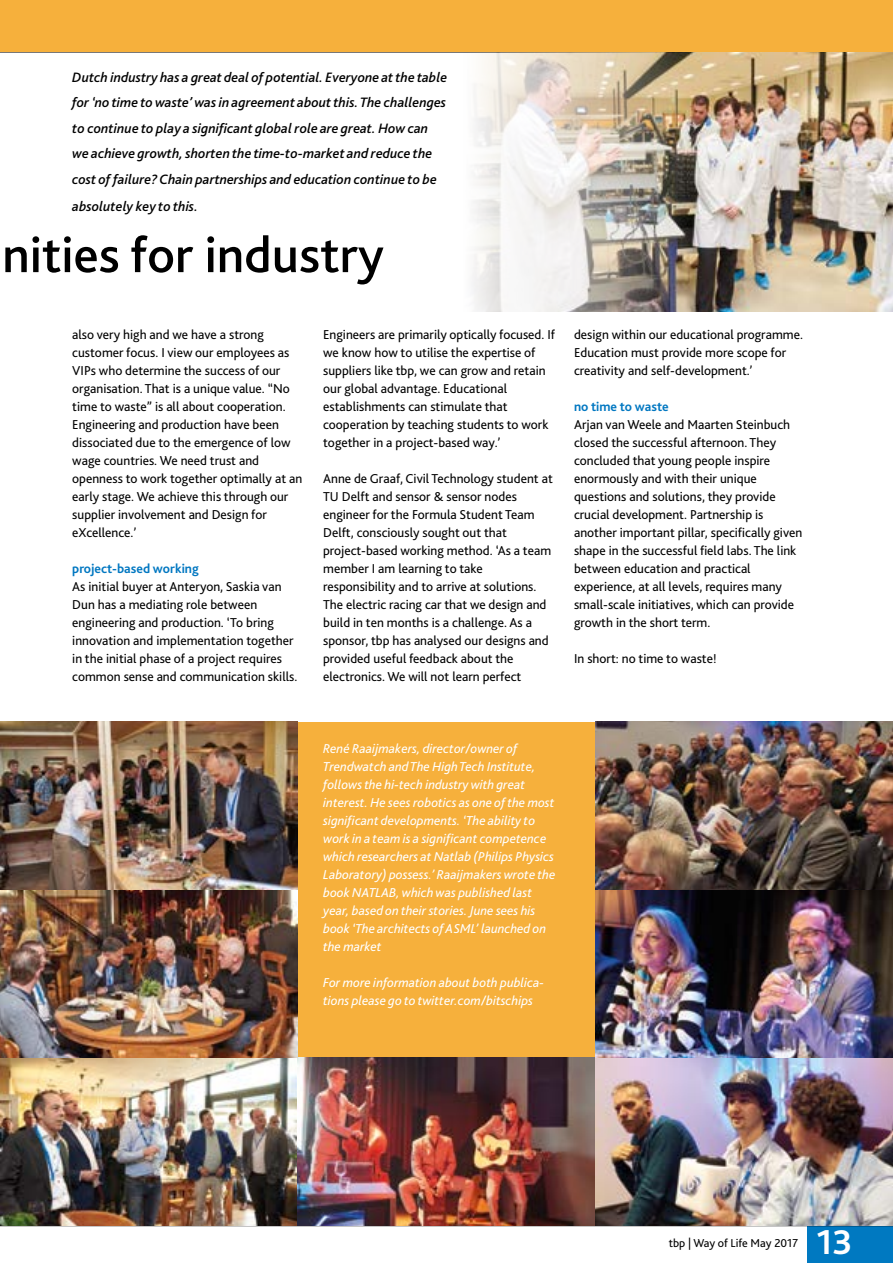
<style>
.page{position:relative;width:893px;height:1263px;background:#fff}
.page>*{position:absolute;margin:0;border:0;box-sizing:border-box;transform-origin:0 0}
.t1{font:500 52.05px "Bliss 2";color:#000}
.t2{font:700 36px "Bliss 2";color:#fff}
.t3{font:italic 500 14.25px/25.5px "Bliss 2";color:#000}
.t4{font:13.5px/18px "Bliss 2";color:#000}
.t5{font:italic 13.5px/18px "Bliss 2";color:#fff}
.t6{font:700 13.5px "Bliss 2";color:#0077c1}
.t7{font:12px "Bliss 2";color:#000}
</style>
<div class="page">
<div style="left:177px;top:723px;width:463px;height:336px;background:#f6b03c"></div>
<div style="left:808px;top:1225px;width:85px;height:38px;background:#0079c1"></div>
<hr style="left:0;top:1225px;width:893px;height:1px;background:#000">
<hr style="left:0;top:51px;width:893px;height:2px;background:#000">
<div style="left:0;top:0;width:893px;height:51px;background:#f6b03c"></div>
<img style="left:1px;top:1057px;width:297px;height:168px">
<img style="left:298px;top:1057px;width:297px;height:168px">
<img style="left:595px;top:1057px;width:298px;height:168px">
<img style="left:1px;top:890px;width:297px;height:167px">
<img style="left:595px;top:890px;width:298px;height:167px">
<img style="left:0;top:722px;width:298px;height:168px">
<img style="left:595px;top:722px;width:298px;height:168px">
<img style="left:0;top:890px;width:1px;height:335px">
<img style="left:472px;top:53px;width:421px;height:259px">
<p class="t3" style="left:72px;top:64px;width:376px">Dutch industry has a great deal of potential. Everyone at the table for ‘no time to waste’ was in agreement about this. The challenges to continue to play a significant global role are great. How can we achieve growth, shorten the time-to-market and reduce the cost of failure? Chain partnerships and education continue to be</p>
<p class="t3" style="left:72px;top:193px;width:127px">absolutely key to this.</p>
<h1 class="t1" style="left:2px;top:223px;width:383px">nities for industry</h1>
<p class="t4" style="left:72px;top:325px;width:232px">also very high and we have a strong customer focus. I view our employees as VIPs who determine the success of our organisation. That is a unique value. “No time to waste” is all about cooperation.<br>Engineering and production have been dissociated due to the emergence of low wage countries. We need trust and openness to work together optimally at an early stage. We achieve this through our supplier involvement and Design for eXcellence.’</p>
<p class="t6" style="left:72px;top:560px;width:128px">project-based working</p>
<p class="t4" style="left:72px;top:577px;width:227px">As initial buyer at Anteryon, Saskia van Dun has a mediating role between engineering and production. ‘To bring innovation and implementation together in the initial phase of a project requires common sense and communication skills.</p>
<p class="t4" style="left:323px;top:325px;width:233px">Engineers are primarily optically focused. If we know how to utilise the expertise of suppliers like tbp, we can grow and retain our global advantage. Educational establishments can stimulate that cooperation by teaching students to work together in a project-based way.’</p>
<p class="t4" style="left:323px;top:469px;width:231px">Anne de Graaf, Civil Technology student at TU Delft and sensor &amp; sensor nodes engineer for the Formula Student Team Delft, consciously sought out that project-based working method. ‘As a team member I am learning to take responsibility and to arrive at solutions.<br>The electric racing car that we design and build in ten months is a challenge. As a sponsor, tbp has analysed our designs and provided useful feedback about the electronics. We will not learn perfect</p>
<p class="t4" style="left:574px;top:325px;width:230px">design within our educational programme.<br>Education must provide more scope for creativity and self-development.’</p>
<p class="t6" style="left:574px;top:398px;width:96px">no time to waste</p>
<p class="t4" style="left:574px;top:415px;width:230px">Arjan van Weele and Maarten Steinbuch closed the successful afternoon. They concluded that young people inspire enormously and with their unique questions and solutions, they provide crucial development. Partnership is another important pillar, specifically given shape in the successful field labs. The link between education and practical experience, at all levels, requires many small-scale initiatives, which can provide growth in the short term.</p>
<p class="t4" style="left:574px;top:649px;width:144px">In short: no time to waste!</p>
<p class="t5" style="left:323px;top:739px;width:234px">René Raaijmakers, director/owner of Trendwatch and The High Tech Institute, follows the hi-tech industry with great interest. He sees robotics as one of the most significant developments. ‘The ability to work in a team is a significant competence which researchers at Natlab (Philips Physics Laboratory) possess.’ Raaijmakers wrote the book NATLAB, which was published last year, based on their stories. June sees his book ‘The architects of ASML’ launched on the market</p>
<p class="t5" style="left:323px;top:973px;width:223px">For more information about both publica&shy;tions please go to twitter.com/bitschips</p>
<p class="t7" style="left:669px;top:1235px;width:131px">tbp | Way of Life May 2017</p>
<h2 class="t2" style="left:816px;top:1220px;width:38px">13</h2>
</div>
